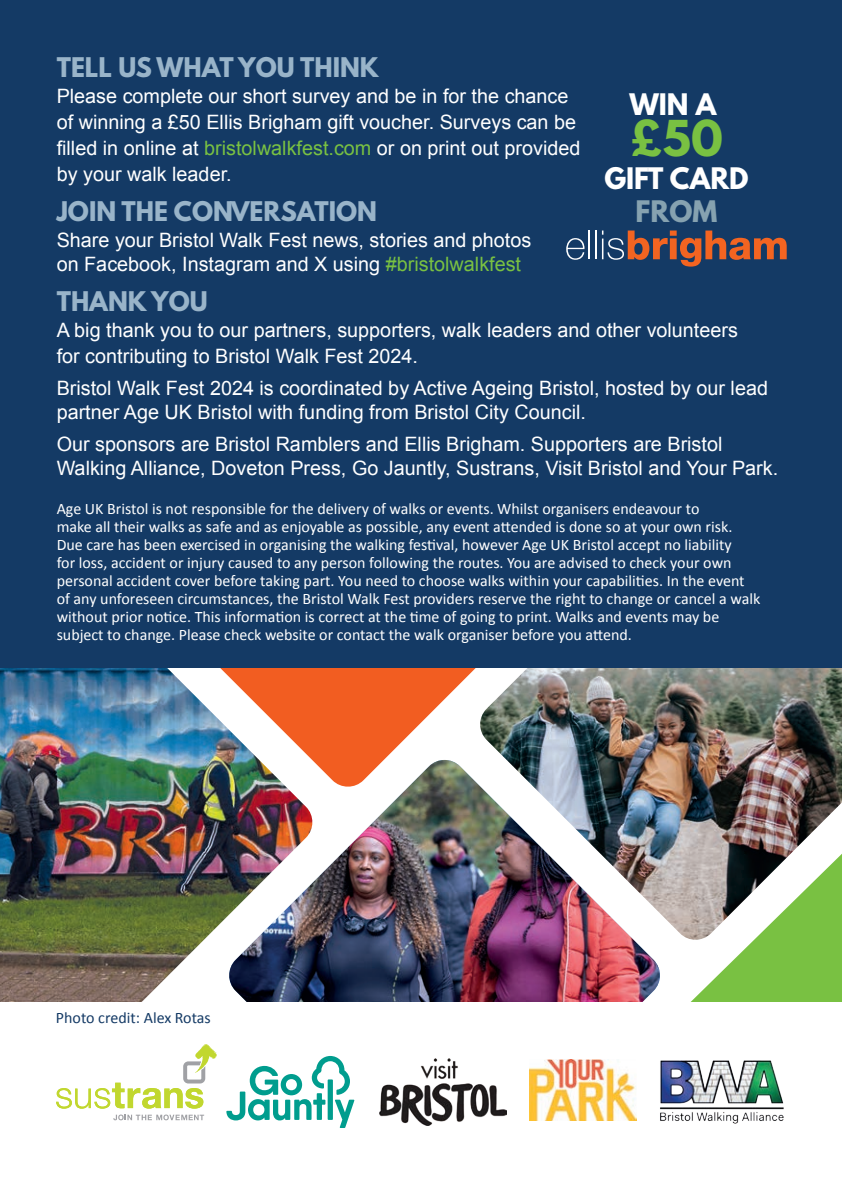
<style>
.page{position:relative;width:842px;height:1191px;background:#fff}
.page>*{position:absolute;margin:0;border:0;box-sizing:border-box;transform-origin:0 0}
.t1{font:700 43.8px "League Spartan";color:#79c142}
.t2{font:700 26.2px/32.8px "League Spartan";color:#fff;text-align:center}
.t3{font:700 24px "League Spartan";color:#99b4c9}
.t4{font:19.8px/26px "Arial";color:#fff}
.t5{font:16px/18px "Calibri";color:#fff}
.t6{font:16px "Calibri";color:#143a65}
.s1{color:#79c142}
.s2{color:#86a2b0}
</style>
<div class="page">
<svg style="left:690px;top:942px;width:152px;height:60px;fill:#79c142"></svg>
<svg style="left:314px;top:667px;width:164px;height:93px;fill:#f25d21"></svg>
<img style="left:314px;top:760px;width:346px;height:242px">
<img style="left:478px;top:667px;width:364px;height:275px">
<img style="left:0;top:667px;width:314px;height:335px">
<div style="left:0;top:0;width:842px;height:667px;background:#143a65"></div>
<svg style="left:226px;top:1056px;width:128px;height:72px"></svg>
<img style="left:380px;top:1058px;width:126px;height:67px">
<svg style="left:566px;top:238px;width:19px;height:22px"></svg>
<hr style="left:588px;top:230px;width:2px;height:29px;background:#fff">
<hr style="left:595px;top:230px;width:2px;height:29px;background:#fff">
<svg style="left:602px;top:230px;width:185px;height:37px"></svg>
<svg style="left:113px;top:1114px;width:91px;height:6px"></svg>
<svg style="left:56px;top:1044px;width:161px;height:64px"></svg>
<img style="left:529px;top:1059px;width:108px;height:61px">
<img style="left:660px;top:1060px;width:124px;height:64px">
<p class="t3" style="left:57px;top:49px;width:324px">TELL US WHAT YOU THINK</p>
<p class="t4" style="left:57px;top:84px;width:525px">Please complete our short survey and be in for the chance of winning a £50 Ellis Brigham gift voucher. Surveys can be filled in online at <span class="s1">bristolwalkfest.com</span> or on print out provided by your walk leader.</p>
<p class="t3" style="left:57px;top:193px;width:322px">JOIN THE CONVERSATION</p>
<p class="t4" style="left:57px;top:229px;width:476px;line-height:24px">Share your Bristol Walk Fest news, stories and photos on Facebook, Instagram and X using <span class="s1">#bristolwalkfest</span></p>
<p class="t3" style="left:57px;top:283px;width:153px">THANK YOU</p>
<p class="t4" style="left:57px;top:318px;width:683px">A big thank you to our partners, supporters, walk leaders and other volunteers for contributing to Bristol Walk Fest 2024.</p>
<p class="t4" style="left:57px;top:377px;width:713px;line-height:24px">Bristol Walk Fest 2024 is coordinated by Active Ageing Bristol, hosted by our lead partner Age UK Bristol with funding from Bristol City Council.</p>
<p class="t4" style="left:57px;top:433px;width:723px;line-height:24px">Our sponsors are Bristol Ramblers and Ellis Brigham. Supporters are Bristol<br>Walking Alliance, Doveton Press, Go Jauntly, Sustrans, Visit Bristol and Your Park.</p>
<p class="t5" style="left:57px;top:499px;width:705px">Age UK Bristol is not responsible for the delivery of walks or events. Whilst organisers endeavour to<br>make all their walks as safe and as enjoyable as possible, any event attended is done so at your own risk.<br>Due care has been exercised in organising the walking festival, however Age UK Bristol accept no liability<br>for loss, accident or injury caused to any person following the routes. You are advised to check your own personal accident cover before taking part. You need to choose walks within your capabilities. In the event of any unforeseen circumstances, the Bristol Walk Fest providers reserve the right to change or cancel a walk without prior notice. This information is correct at the time of going to print. Walks and events may be subject to change. Please check website or contact the walk organiser before you attend.</p>
<p class="t2" style="left:629px;top:87px;width:89px">WIN A</p>
<p class="t1" style="left:630px;top:104px;width:94px">£50</p>
<p class="t2" style="left:604px;top:162px;width:146px">GIFT CARD<br><span class="s2">FROM</span></p>
<p class="t6" style="left:56px;top:1006px;width:156px">Photo credit: Alex Rotas</p>
</div>
